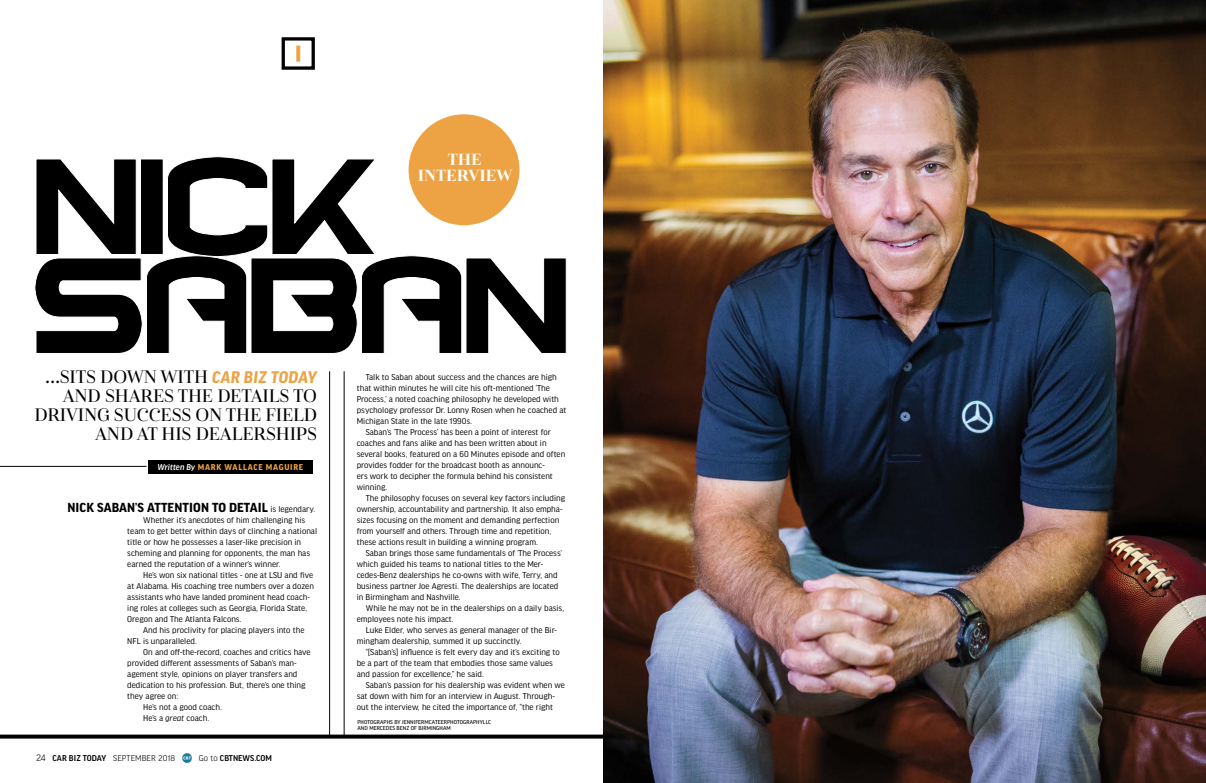
<style>
.page{position:relative;width:1206px;height:783px;background:#fff}
.page>*{position:absolute;margin:0;border:0;box-sizing:border-box;transform-origin:0 0}
.t1{font:125px/99px "BD Nippori";letter-spacing:-.02em;color:#000}
.t2{font:21px "BD Nippori";color:#eda344}
.t3{font:18px/19px "Cabrito Didone Nor Med";letter-spacing:-.01em;color:#000;text-align:right}
.t4{font:16px/16px "Cabrito Didone Nor Bol";color:#fff;text-align:center}
.t5{font:700 14px "Good Headline Pro";letter-spacing:.01em;color:#000}
.t6{font:9px/11px "Good Headline Pro";color:#000}
.t7{font:700 9px "Good Headline Pro";letter-spacing:.08em;color:#eda344}
.t8{font:300 9px "Good Headline Pro";letter-spacing:.01em;color:#000}
.t9{font:500 9px "Good Headline Pro";color:#000}
.t10{font:6px/6px "Good Headline Pro News";letter-spacing:.01em;color:#000}
.s1{font-family:"Good Headline Pro";font-weight:700;font-style:italic;color:#eda344}
.s2{font-weight:500;font-style:italic;color:#fff}
.s3{font-weight:400;font-size:9px}
.s4{font-style:italic}
.s5{font-size:10px}
.s6{font-weight:500}
.s7{font-weight:300}
</style>
<div class="page">
<svg style="left:183px;top:754px;width:9px;height:9px"></svg>
<div style="left:282px;top:37px;width:33px;height:33px;border:3px solid #000"></div>
<div style="left:148px;top:461px;width:165px;height:13px;background:#000"></div>
<img style="left:603px;top:0;width:603px;height:783px">
<hr style="left:329px;top:371px;width:1px;height:365px;background:#000">
<hr style="left:344px;top:371px;width:1px;height:365px;background:#000">
<svg style="left:0;top:735px;width:603px;height:4px;background:#191919"></svg>
<div style="left:409px;top:114px;width:110px;height:111px;background:#eda344;border-radius:50%"></div>
<hr style="left:0;top:466px;width:147px;height:1px;background:#000">
<h2 class="t2" style="left:297px;top:42px;width:6px">I</h2>
<h3 class="t4" style="left:418px;top:152px;width:96px">THE<br>INTERVIEW</h3>
<h1 class="t1" style="left:36px;top:164px;width:538px">NICK<br>SABAN</h1>
<h3 class="t3" style="left:34px;top:368px;width:284px">…SITS DOWN WITH <span class="s1">CAR BIZ TODAY<br></span>AND SHARES THE DETAILS TO<br>DRIVING SUCCESS ON THE FIELD<br>AND AT HIS DEALERSHIPS</h3>
<p class="t7" style="left:157px;top:463px;width:147px"><span class="s2">Written By</span> MARK WALLACE MAGUIRE</p>
<h3 class="t5" style="left:67px;top:501px;width:249px">NICK SABAN’S ATTENTION TO DETAIL <span class="s3">is legendary.</span></h3>
<p class="t6" style="left:127px;top:514px;width:191px;text-indent:16px">Whether it’s anecdotes of him challenging his team to get better within days of clinching a national title or how he possesses a laser-like precision in scheming and planning for opponents, the man has earned the reputation of a winner’s winner.</p>
<p class="t6" style="left:127px;top:569px;width:188px;text-indent:16px">He’s won six national titles - one at LSU and five at Alabama. His coaching tree numbers over a dozen assistants who have landed prominent head coach&shy;ing roles at colleges such as Georgia, Florida State, Oregon and The Atlanta Falcons.</p>
<p class="t6" style="left:127px;top:624px;width:179px;text-indent:16px">And his proclivity for placing players into the<br>NFL is unparalleled.</p>
<p class="t6" style="left:143px;top:646px;width:169px">On and off-the-record, coaches and critics have</p>
<p class="t6" style="left:127px;top:657px;width:171px">provided different assessments of Saban’s man-</p>
<p class="t6" style="left:127px;top:668px;width:172px">agement style, opinions on player transfers and</p>
<p class="t6" style="left:127px;top:679px;width:180px">dedication to his profession. But, there’s one thing</p>
<p class="t6" style="left:127px;top:690px;width:52px">they agree on:</p>
<p class="t6" style="left:143px;top:701px;width:80px">He’s not a good coach.</p>
<p class="t6" style="left:143px;top:712px;width:67px">He’s a <span class="s4">great</span> coach.</p>
<p class="t8" style="left:36px;top:754px;width:141px"><span class="s5">24</span> <span class="s6">CAR BIZ TODAY</span> SEPTEMBER 2018</p>
<p class="t9" style="left:199px;top:754px;width:75px"><span class="s7">Go to</span> CBTNEWS.COM</p>
<p class="t6" style="left:366px;top:372px;width:193px">Talk to Saban about success and the chances are high</p>
<p class="t6" style="left:357px;top:383px;width:195px">that within minutes he will cite his oft-mentioned ‘The</p>
<p class="t6" style="left:357px;top:394px;width:204px">Process,’ a noted coaching philosophy he developed with</p>
<p class="t6" style="left:357px;top:405px;width:211px">psychology professor Dr. Lonny Rosen when he coached at</p>
<p class="t6" style="left:357px;top:416px;width:117px">Michigan State in the late 1990s.</p>
<p class="t6" style="left:366px;top:426px;width:187px">Saban’s ‘The Process’ has been a point of interest for</p>
<p class="t6" style="left:357px;top:437px;width:191px">coaches and fans alike and has been written about in</p>
<p class="t6" style="left:357px;top:448px;width:210px">several books, featured on a 60 Minutes episode and often</p>
<p class="t6" style="left:357px;top:459px;width:190px">provides fodder for the broadcast booth as announc-</p>
<p class="t6" style="left:357px;top:470px;width:198px">ers work to decipher the formula behind his consistent</p>
<p class="t6" style="left:357px;top:481px;width:32px">winning.</p>
<p class="t6" style="left:366px;top:492px;width:201px">The philosophy focuses on several key factors including</p>
<p class="t6" style="left:357px;top:503px;width:207px">ownership, accountability and partnership. It also empha-</p>
<p class="t6" style="left:357px;top:514px;width:204px">sizes focusing on the moment and demanding perfection</p>
<p class="t6" style="left:357px;top:525px;width:196px">from yourself and others. Through time and repetition,</p>
<p class="t6" style="left:357px;top:536px;width:183px">these actions result in building a winning program.</p>
<p class="t6" style="left:366px;top:547px;width:198px">Saban brings those same fundamentals of ‘The Process’</p>
<p class="t6" style="left:357px;top:558px;width:188px">which guided his teams to national titles to the Mer-</p>
<p class="t6" style="left:357px;top:569px;width:202px">cedes-Benz dealerships he co-owns with wife, Terry, and</p>
<p class="t6" style="left:357px;top:580px;width:203px">business partner Joe Agresti. The dealerships are located</p>
<p class="t6" style="left:357px;top:591px;width:106px">in Birmingham and Nashville.</p>
<p class="t6" style="left:366px;top:602px;width:200px">While he may not be in the dealerships on a daily basis,</p>
<p class="t6" style="left:357px;top:613px;width:99px">employees note his impact.</p>
<p class="t6" style="left:366px;top:624px;width:193px">Luke Elder, who serves as general manager of the Bir-</p>
<p class="t6" style="left:357px;top:635px;width:167px">mingham dealership, summed it up succinctly.</p>
<p class="t6" style="left:366px;top:646px;width:196px">“[Saban’s] influence is felt every day and it’s exciting to</p>
<p class="t6" style="left:357px;top:657px;width:198px">be a part of the team that embodies those same values</p>
<p class="t6" style="left:357px;top:668px;width:129px">and passion for excellence,” he said.</p>
<p class="t6" style="left:366px;top:679px;width:201px">Saban’s passion for his dealership was evident when we</p>
<p class="t6" style="left:357px;top:690px;width:200px">sat down with him for an interview in August. Through-</p>
<p class="t6" style="left:357px;top:701px;width:198px">out the interview, he cited the importance of, “the right</p>
<p class="t10" style="left:358px;top:719px;width:135px">PHOTOGRAPHS BY JENNIFERMCATEERPHOTOGRAPHYLLC<br>AND MERCEDES BENZ OF BIRMINGHAM</p>
</div>
